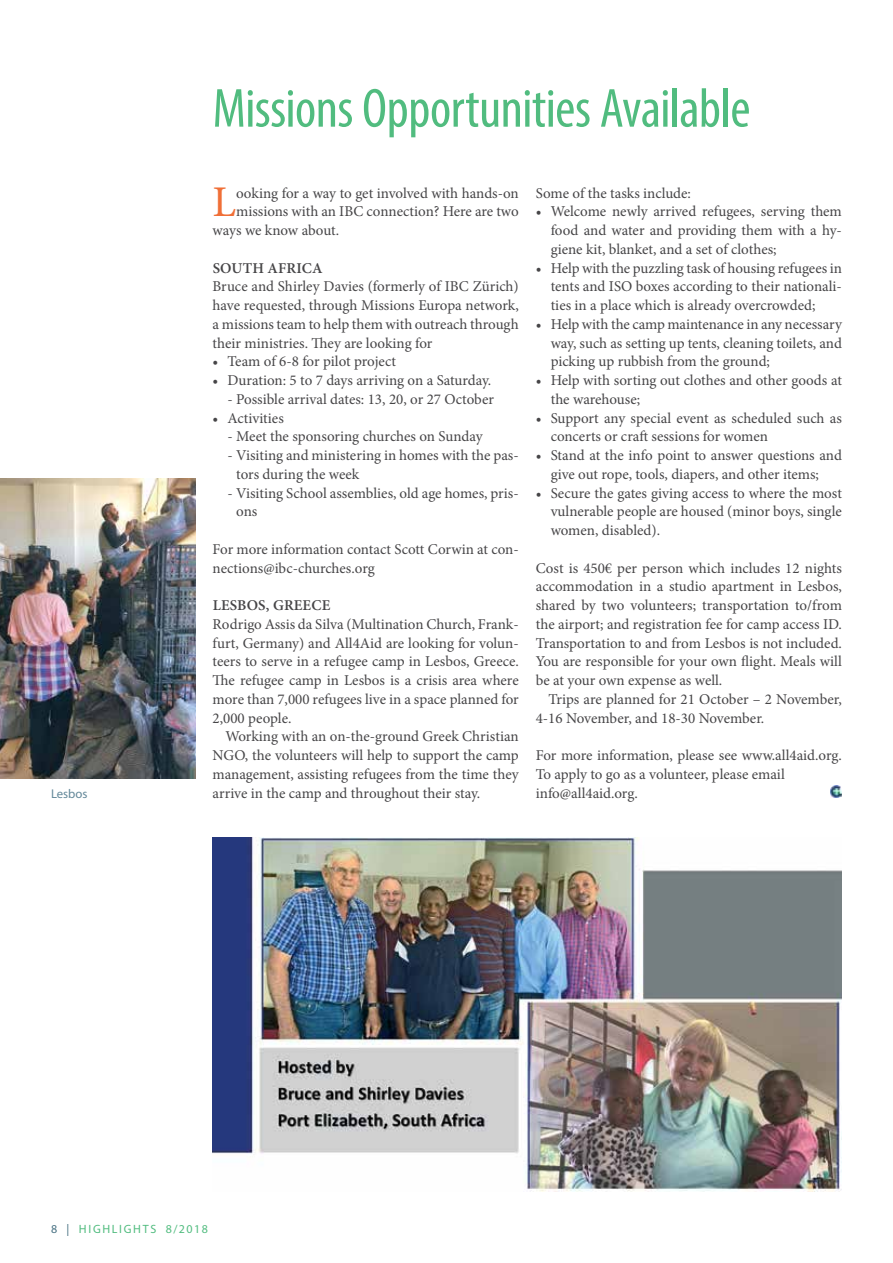
<style>
.page{position:relative;width:893px;height:1263px;background:#fff}
.page>*{position:absolute;margin:0;border:0;box-sizing:border-box;transform-origin:0 0}
.t1{font:condensed 55.5px "Myriad Pro";letter-spacing:-.01em;color:#51bc7f}
.t2{font:43.8px "Minion Pro";color:#f06f37}
.t3{font:15px/18.8px "Minion Pro";letter-spacing:-.005em;color:#464547;text-align:justify}
.t4{font:600 15px "Minion Pro";letter-spacing:.01em;color:#464547}
.t5{font:12.75px "Myriad Pro";color:#638899}
.t6{font:12px "Myriad Pro";letter-spacing:.14em;color:#51bc7f}
.s1{color:#467082}
</style>
<div class="page">
<svg style="left:830px;top:785px;width:12px;height:13px"></svg>
<img style="left:0;top:479px;width:196px;height:300px">
<img style="left:213px;top:837px;width:629px;height:354px">
<p class="t5" style="left:51px;top:785px;width:38px">Lesbos</p>
<h1 class="t1" style="left:213px;top:75px;width:539px">Missions Opportunities Available</h1>
<h2 class="t2" style="left:213px;top:173px;width:25px">L</h2>
<p class="t3" style="left:236px;top:183px;width:284px">ooking for a way to get involved with hands-on</p>
<p class="t3" style="left:236px;top:202px;width:284px">missions with an IBC connection? Here are two</p>
<p class="t3" style="left:213px;top:221px;width:128px">ways we know about.</p>
<p class="t4" style="left:213px;top:257px;width:111px">SOUTH AFRICA</p>
<p class="t3" style="left:213px;top:277px;width:308px">Bruce and Shirley Davies (formerly of IBC Zürich) have requested, through Missions Europa network, a missions team to help them with outreach through their ministries. They are looking for</p>
<p class="t3" style="left:213px;top:352px;width:185px">• Team of 6-8 for pilot project</p>
<p class="t3" style="left:213px;top:371px;width:280px">• Duration: 5 to 7 days arriving on a Saturday.</p>
<p class="t3" style="left:227px;top:390px;width:268px">- Possible arrival dates: 13, 20, or 27 October</p>
<p class="t3" style="left:213px;top:408px;width:73px">• Activities</p>
<p class="t3" style="left:227px;top:427px;width:257px">- Meet the sponsoring churches on Sunday</p>
<p class="t3" style="left:236px;top:446px;width:284px;text-indent:-9px">- Visiting and ministering in homes with the pas&shy;tors during the week</p>
<p class="t3" style="left:236px;top:483px;width:284px;text-indent:-9px">- Visiting School assemblies, old age homes, pris&shy;ons</p>
<p class="t3" style="left:213px;top:540px;width:308px">For more information contact Scott Corwin at con&shy;nections@ibc-churches.org</p>
<p class="t4" style="left:213px;top:595px;width:119px">LESBOS, GREECE</p>
<p class="t3" style="left:213px;top:615px;width:308px">Rodrigo Assis da Silva (Multination Church, Frank&shy;furt, Germany) and All4Aid are looking for volun&shy;teers to serve in a refugee camp in Lesbos, Greece.<br>The refugee camp in Lesbos is a crisis area where more than 7,000 refugees live in a space planned for 2,000 people.</p>
<p class="t3" style="left:213px;top:727px;width:308px;text-indent:13px">Working with an on-the-ground Greek Christian NGO, the volunteers will help to support the camp management, assisting refugees from the time they arrive in the camp and throughout their stay.</p>
<p class="t3" style="left:536px;top:183px;width:157px">Some of the tasks include:</p>
<p class="t3" style="left:551px;top:202px;width:293px;text-indent:-15px">• Welcome newly arrived refugees, serving them food and water and providing them with a hy&shy;giene kit, blanket, and a set of clothes;</p>
<p class="t3" style="left:551px;top:258px;width:293px;text-indent:-15px">• Help with the puzzling task of housing refugees in tents and ISO boxes according to their nationali&shy;ties in a place which is already overcrowded;</p>
<p class="t3" style="left:551px;top:315px;width:293px;text-indent:-15px">• Help with the camp maintenance in any necessary way, such as setting up tents, cleaning toilets, and picking up rubbish from the ground;</p>
<p class="t3" style="left:551px;top:371px;width:293px;text-indent:-15px">• Help with sorting out clothes and other goods at the warehouse;</p>
<p class="t3" style="left:551px;top:408px;width:293px;text-indent:-15px">• Support any special event as scheduled such as concerts or craft sessions for women</p>
<p class="t3" style="left:536px;top:446px;width:308px;text-align:center">• Stand at the info point to answer questions and give out rope, tools, diapers, and other items;</p>
<p class="t3" style="left:551px;top:483px;width:293px;text-indent:-15px">• Secure the gates giving access to where the most vulnerable people are housed (minor boys, single women, disabled).</p>
<p class="t3" style="left:536px;top:558px;width:308px">Cost is 450€ per person which includes 12 nights accommodation in a studio apartment in Lesbos, shared by two volunteers; transportation to/from the airport; and registration fee for camp access ID.<br>Transportation to and from Lesbos is not included.<br>You are responsible for your own flight. Meals will be at your own expense as well.</p>
<p class="t3" style="left:536px;top:690px;width:308px;text-indent:13px">Trips are planned for 21 October – 2 November,<br>4-16 November, and 18-30 November.</p>
<p class="t3" style="left:536px;top:746px;width:308px;text-align:left">For more information, please see www.all4aid.org.<br>To apply to go as a volunteer, please email info@all4aid.org.</p>
<p class="t6" style="left:51px;top:1222px;width:158px"><span class="s1">8 |</span> HIGHLIGHTS 8/2018</p>
</div>
